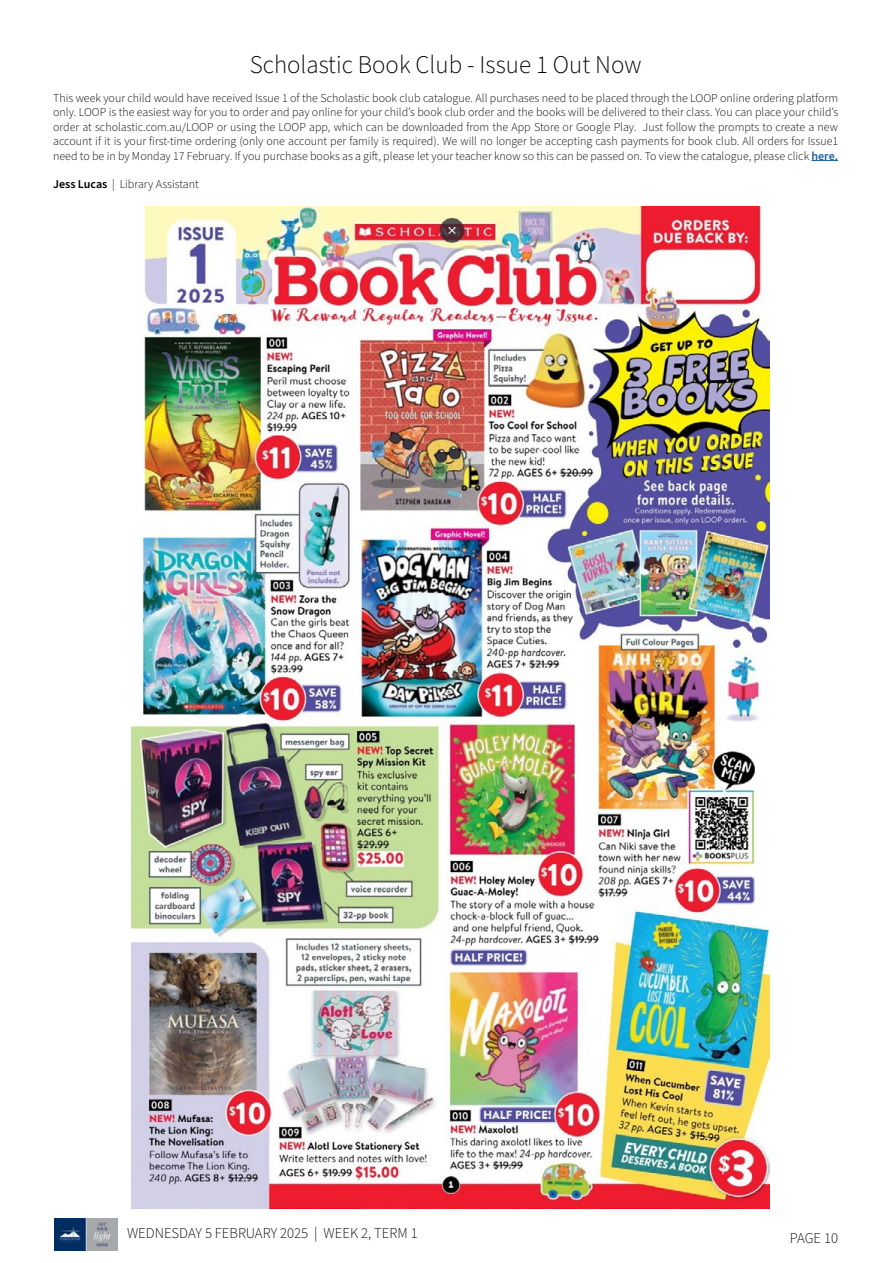
<style>
.page{position:relative;width:893px;height:1263px;background:#fff}
.page>*{position:absolute;margin:0;border:0;box-sizing:border-box;transform-origin:0 0}
.t1{font:300 25.5px "Source Sans Pro";color:#000}
.t2{font:300 15px "Source Sans Pro";color:#060606}
.t3{font:300 12px/14.4px "Source Sans Pro";color:#000;text-align:justify}
.s1{font-weight:600;color:#215e9e}
.s2{font-weight:600}
</style>
<div class="page">
<img style="left:54px;top:1218px;width:64px;height:32px">
<svg style="left:811px;top:160px;width:27px;height:1px"></svg>
<img style="left:131px;top:206px;width:639px;height:1003px">
<h1 class="t1" style="left:250px;top:48px;width:393px">Scholastic Book Club - Issue 1 Out Now</h1>
<p class="t3" style="left:53px;top:91px;width:787px">This week your child would have received Issue 1 of the Scholastic book club catalogue. All purchases need to be placed through the LOOP online ordering platform only. LOOP is the easiest way for you to order and pay online for your child’s book club order and the books will be delivered to their class. You can place your child’s order at scholastic.com.au/LOOP or using the LOOP app, which can be downloaded from the App Store or Google Play. Just follow the prompts to create a new account if it is your first-time ordering (only one account per family is required). We will no longer be accepting cash payments for book club. All orders for Issue1 need to be in by Monday 17 February. If you purchase books as a gift, please let your teacher know so this can be passed on. To view the catalogue, please click <span class="s1">here.</span></p>
<p class="t3" style="left:53px;top:178px;width:147px"><span class="s2">Jess Lucas</span> | Library Assistant</p>
<p class="t2" style="left:127px;top:1222px;width:292px">WEDNESDAY 5 FEBRUARY 2025 | WEEK 2, TERM 1</p>
<p class="t2" style="left:790px;top:1227px;width:50px">PAGE 10</p>
</div>
